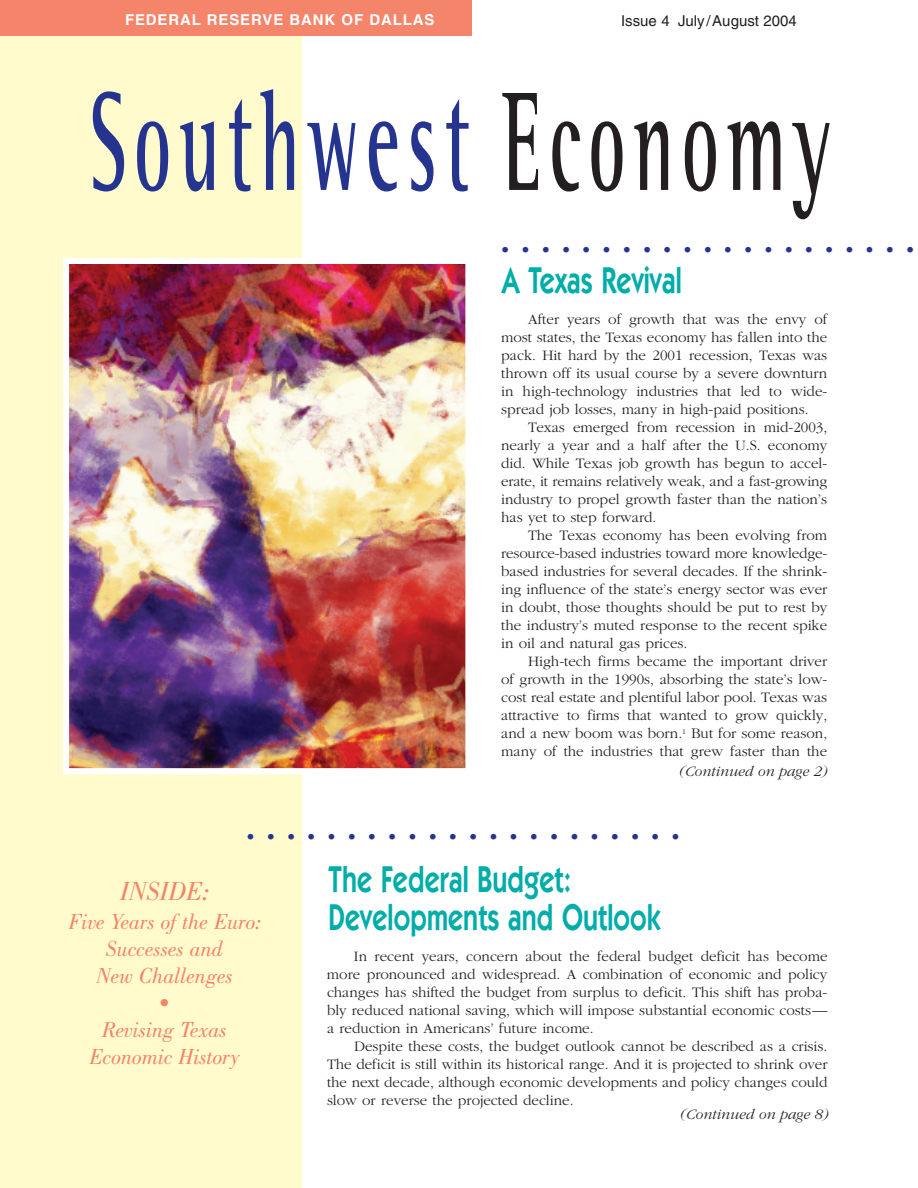
<style>
.page{position:relative;width:918px;height:1188px;background:#fff}
.page>*{position:absolute;margin:0;border:0;box-sizing:border-box;transform-origin:0 0}
.t1{font:700 144px "Rotis Semi Serif";letter-spacing:.11em;color:#25358f;scale:.5 1}
.t2{font:600 37.5px/37.5px "Itc Kabel";letter-spacing:.005em;color:#00ada8;scale:.72 1}
.t3{font:italic 27px "Bodoni";letter-spacing:-.01em;color:#f4846a}
.t4{font:700 24px "Futura";color:#25358f}
.t5{font:italic 22.5px/27px "Bodoni";letter-spacing:-.01em;color:#f4846a;text-align:center}
.t6{font:300 15px/18px "Garamond";color:#231f20;text-align:justify}
.t7{font:italic 300 15px "Garamond";color:#231f20}
.t8{font:700 15px "Helvetica";letter-spacing:.055em;color:#fff}
.t9{font:15px "Helvetica";color:#231f20}
.s1{color:#231f20}
</style>
<div class="page">
<div style="left:0;top:0;width:301px;height:1188px;background:#fffbcc"></div>
<div style="left:0;top:0;width:472px;height:36px;background:#f4846a"></div>
<img style="left:70px;top:265px;width:394px;height:502px">
<div style="left:63px;top:258px;width:408px;height:516px;border:6px solid #fff"></div>
<p class="t8" style="left:125px;top:14px;width:311px">FEDERAL RESERVE BANK OF DALLAS</p>
<p class="t9" style="left:621px;top:15px;width:177px">Issue 4 July/August 2004</p>
<h1 class="t1" style="left:90px;top:93px;width:1484px">Southwest <span class="s1">Economy</span></h1>
<h3 class="t4" style="left:501px;top:232px;width:415px">. . . . . . . . . . . . . . . . . . . . .</h3>
<h2 class="t2" style="left:502px;top:265px;width:251px">A Texas Revival</h2>
<p class="t6" style="left:501px;top:310px;width:328px;text-indent:27px">After years of growth that was the envy of most states, the Texas economy has fallen into the pack. Hit hard by the 2001 recession, Texas was thrown off its usual course by a severe downturn in high-technology industries that led to wide&shy;spread job losses, many in high-paid positions.</p>
<p class="t6" style="left:501px;top:418px;width:328px;text-indent:27px">Texas emerged from recession in mid-2003, nearly a year and a half after the U.S. economy did. While Texas job growth has begun to accel&shy;erate, it remains relatively weak, and a fast-growing industry to propel growth faster than the nation’s has yet to step forward.</p>
<p class="t6" style="left:501px;top:526px;width:328px;text-indent:27px">The Texas economy has been evolving from resource-based industries toward more knowledge&shy;based industries for several decades. If the shrink&shy;ing influence of the state’s energy sector was ever in doubt, those thoughts should be put to rest by the industry’s muted response to the recent spike in oil and natural gas prices.</p>
<p class="t6" style="left:501px;top:652px;width:328px;text-indent:27px">High-tech firms became the important driver of growth in the 1990s, absorbing the state’s low&shy;cost real estate and plentiful labor pool. Texas was attractive to firms that wanted to grow quickly, and a new boom was born.<sup>1</sup> But for some reason, many of the industries that grew faster than the</p>
<p class="t7" style="left:679px;top:762px;width:150px">(Continued on page 2)</p>
<h3 class="t4" style="left:247px;top:819px;width:435px">. . . . . . . . . . . . . . . . . . . . . .</h3>
<h3 class="t3" style="left:120px;top:881px;width:91px">INSIDE:</h3>
<h3 class="t5" style="left:68px;top:910px;width:194px">Five Years of the Euro:<br>Successes and<br>New Challenges<br>•<br>Revising Texas<br>Economic History</h3>
<h2 class="t2" style="left:328px;top:864px;width:462px">The Federal Budget:<br>Developments and Outlook</h2>
<p class="t6" style="left:327px;top:946px;width:502px;text-indent:27px">In recent years, concern about the federal budget deficit has become more pronounced and widespread. A combination of economic and policy changes has shifted the budget from surplus to deficit. This shift has proba&shy;bly reduced national saving, which will impose substantial economic costs— a reduction in Americans’ future income.</p>
<p class="t6" style="left:327px;top:1036px;width:502px;text-indent:27px">Despite these costs, the budget outlook cannot be described as a crisis.<br>The deficit is still within its historical range. And it is projected to shrink over the next decade, although economic developments and policy changes could slow or reverse the projected decline.</p>
<p class="t7" style="left:680px;top:1105px;width:150px">(Continued on page 8)</p>
</div>
